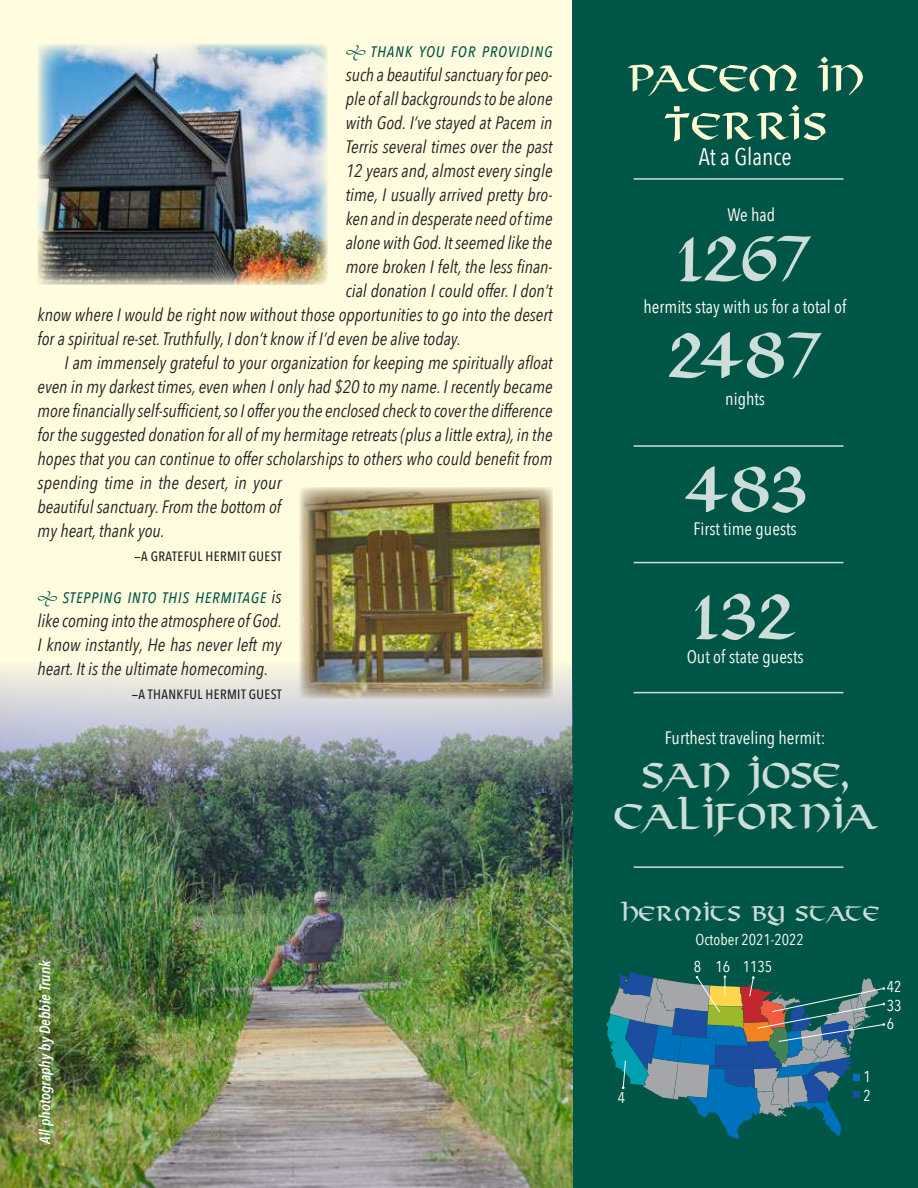
<style>
.page{position:relative;width:918px;height:1188px;background:#fff}
.page>*{position:absolute;margin:0;border:0;box-sizing:border-box;transform-origin:0 0}
.t1{font:61.05px/96.6px "Hargus";letter-spacing:-.03em;color:#ccddda}
.t2{font:61.05px "Hargus";color:#ccddda}
.t3{font:33.6px/40.3px "Hargus";color:#ccddda;text-align:center}
.t4{font:24px "Avenir Next Condensed";color:#fff}
.t5{font:19.95px "Hargus";color:#ccddda}
.t6{font:italic 19.5px "Avenir Next Condensed";letter-spacing:.025em;color:#005646}
.t7{font:italic 18px/24px "Avenir Next Condensed";color:#231f20;text-align:justify}
.t8{font:18px "Avenir Next Condensed";color:#fff}
.t9{font:15.6px/18.8px "Avenir Next Condensed";color:#fff;text-align:justify}
.t10{font:italic 600 15px "Avenir Next Condensed";color:#fff}
.t11{font:500 13.5px "Avenir Next Condensed";letter-spacing:.03em;color:#231f20}
.s1{font-family:"Poetica Std";font-style:normal;font-size:21px}
.s2{font-size:18px;color:#231f20}
</style>
<div class="page">
<div style="left:0;top:0;width:572px;height:1188px;background:#fffce0"></div>
<div style="left:572px;top:0;width:346px;height:1188px;background:#005646"></div>
<img style="left:0;top:663px;width:572px;height:525px">
<img style="left:300px;top:487px;width:253px;height:212px">
<svg style="left:628px;top:65px;width:169px;height:32px"></svg>
<svg style="left:817px;top:57px;width:46px;height:38px"></svg>
<svg style="left:664px;top:105px;width:162px;height:37px"></svg>
<img style="left:38px;top:44px;width:290px;height:241px">
<svg style="left:606px;top:971px;width:279px;height:168px"></svg>
<hr style="left:634px;top:178px;width:209px;height:2px;background:#ccddda">
<hr style="left:634px;top:445px;width:209px;height:2px;background:#ccddda">
<hr style="left:634px;top:562px;width:209px;height:1px;background:#ccddda">
<hr style="left:634px;top:692px;width:209px;height:1px;background:#ccddda">
<hr style="left:634px;top:866px;width:209px;height:2px;background:#ccddda">
<p class="t6" style="left:346px;top:39px;width:208px"><span class="s1">•</span> Thank you for providing</p>
<p class="t7" style="left:346px;top:63px;width:208px">such a beautiful sanctuary for peo-</p>
<p class="t7" style="left:346px;top:87px;width:208px">ple of all backgrounds to be alone</p>
<p class="t7" style="left:346px;top:111px;width:208px">with God. I’ve stayed at Pacem in</p>
<p class="t7" style="left:346px;top:135px;width:208px">Terris several times over the past</p>
<p class="t7" style="left:346px;top:159px;width:208px">12 years and, almost every single</p>
<p class="t7" style="left:346px;top:183px;width:208px">time, I usually arrived pretty bro-</p>
<p class="t7" style="left:346px;top:207px;width:208px">ken and in desperate need of time</p>
<p class="t7" style="left:346px;top:231px;width:208px">alone with God. It seemed like the</p>
<p class="t7" style="left:346px;top:255px;width:208px">more broken I felt, the less finan-</p>
<p class="t7" style="left:346px;top:279px;width:208px">cial donation I could offer. I don’t</p>
<p class="t7" style="left:38px;top:303px;width:517px">know where I would be right now without those opportunities to go into the desert</p>
<p class="t7" style="left:38px;top:327px;width:425px">for a spiritual re-set. Truthfully, I don’t know if I’d even be alive today.</p>
<p class="t7" style="left:65px;top:351px;width:490px">I am immensely grateful to your organization for keeping me spiritually afloat</p>
<p class="t7" style="left:38px;top:375px;width:517px">even in my darkest times, even when I only had $20 to my name. I recently became</p>
<p class="t7" style="left:38px;top:399px;width:516px">more financially self-sufficient, so I offer you the enclosed check to cover the difference</p>
<p class="t7" style="left:38px;top:423px;width:517px">for the suggested donation for all of my hermitage retreats (plus a little extra), in the</p>
<p class="t7" style="left:38px;top:447px;width:517px">hopes that you can continue to offer scholarships to others who could benefit from</p>
<p class="t7" style="left:38px;top:471px;width:245px">spending time in the desert, in your</p>
<p class="t7" style="left:38px;top:495px;width:245px">beautiful sanctuary. From the bottom of</p>
<p class="t7" style="left:38px;top:519px;width:129px">my heart, thank you.</p>
<p class="t11" style="left:134px;top:548px;width:149px">—A GRATEFUL HERMIT GUEST</p>
<p class="t6" style="left:38px;top:585px;width:245px"><span class="s1">•</span> Stepping into this hermitage <span class="s2">is</span></p>
<p class="t7" style="left:38px;top:609px;width:246px">like coming into the atmosphere of God.<br>I know instantly, He has never left my heart. It is the ultimate homecoming.</p>
<p class="t11" style="left:132px;top:686px;width:151px">—A THANKFUL HERMIT GUEST</p>
<p class="t10" style="left:36px;top:1144px;width:186px;rotate:-90deg">All photography by Debbie Trunk</p>
<h3 class="t4" style="left:699px;top:136px;width:95px">At a Glance</h3>
<p class="t8" style="left:727px;top:199px;width:49px">We had</p>
<h1 class="t1" style="left:667px;top:210px;width:158px">1267<br>2487</h1>
<p class="t8" style="left:644px;top:291px;width:204px">hermits stay with us for a total of</p>
<p class="t8" style="left:725px;top:383px;width:41px">nights</p>
<h1 class="t2" style="left:683px;top:449px;width:125px">483</h1>
<p class="t8" style="left:694px;top:513px;width:105px">First time guests</p>
<h1 class="t2" style="left:694px;top:577px;width:105px">132</h1>
<p class="t8" style="left:687px;top:642px;width:119px">Out of state guests</p>
<p class="t8" style="left:665px;top:723px;width:162px">Furthest traveling hermit:</p>
<h2 class="t3" style="left:614px;top:756px;width:264px">San Jose,<br>California</h2>
<p class="t5" style="left:620px;top:900px;width:261px">Hermits by State</p>
<p class="t9" style="left:695px;top:930px;width:110px">October 2021-2022</p>
<p class="t9" style="left:694px;top:956px;width:80px">8 16 1135</p>
<p class="t9" style="left:887px;top:976px;width:16px">42<br>33<br>6</p>
<p class="t9" style="left:618px;top:1088px;width:9px">4</p>
<p class="t9" style="left:863px;top:1067px;width:9px">1<br>2</p>
</div>
